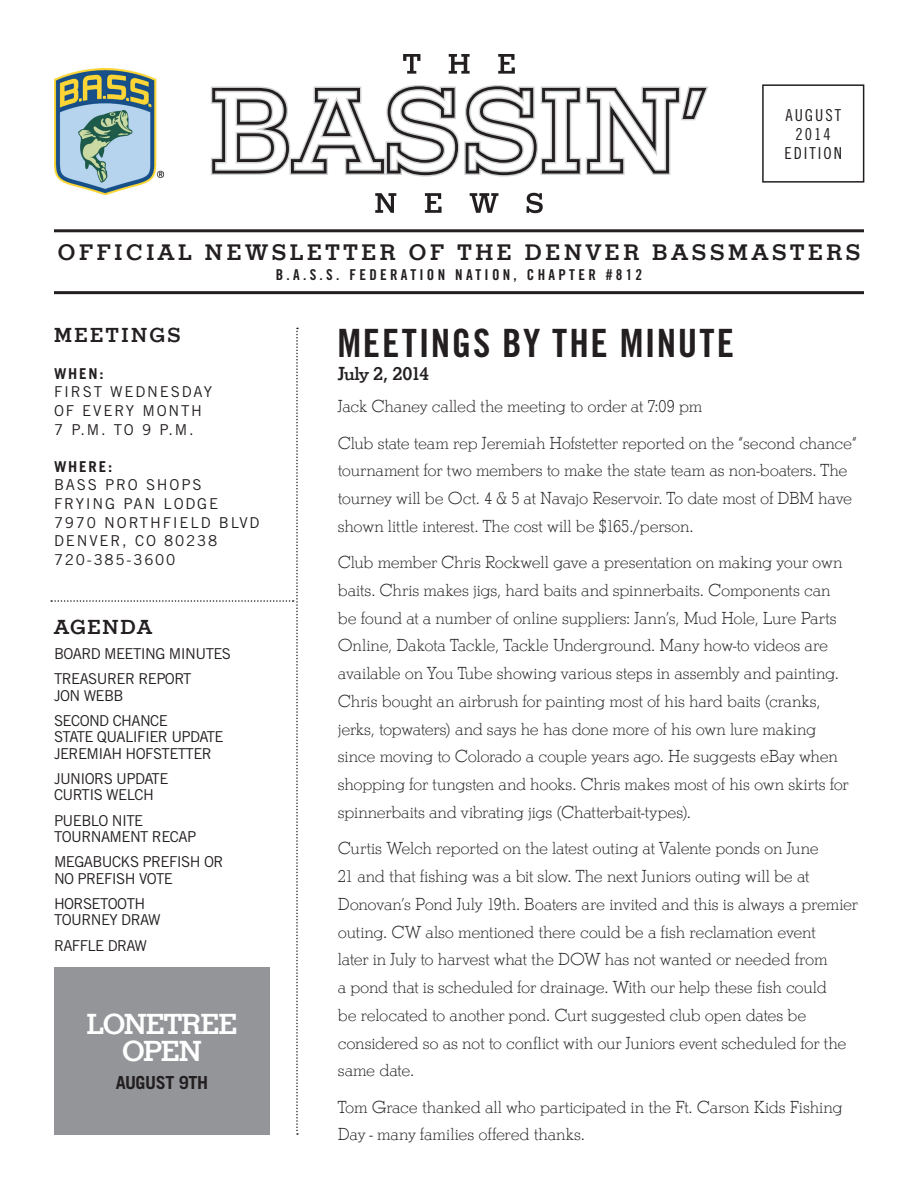
<style>
.page{position:relative;width:918px;height:1188px;background:#fff}
.page>*{position:absolute;margin:0;border:0;box-sizing:border-box;transform-origin:0 0}
.t1{font:39px "Trade Gothic Bold Cond Twenty";letter-spacing:.04em;color:#231f20}
.t2{font:700 30px/27.6px "Stymie Com";letter-spacing:-.04em;color:#fff;text-align:center}
.t3{font:700 23.25px "Stymie Com";letter-spacing:.16em;color:#231f20}
.t4{font:700 21px "Stymie Com";letter-spacing:.11em;color:#231f20}
.t5{font:700 19.5px "Stymie Com";letter-spacing:-.04em;color:#231f20}
.t6{font:300 18px/27.8px "Stymie Com";letter-spacing:-.015em;color:#231f20}
.t7{font:700 18px "Trade Gothic";letter-spacing:-.02em;color:#231f20}
.t8{font:16.5px "Trade Gothic Cond Eighteen";letter-spacing:.12em;color:#231f20}
.t9{font:15px/16.5px "Trade Gothic";letter-spacing:-.04em;color:#231f20}
.t10{font:15px "Trade Gothic";letter-spacing:.12em;color:#231f20}
.t11{font:15px "Trade Gothic Bold Cond Twenty";letter-spacing:.22em;color:#231f20}
.t12{font:700 15px "Trade Gothic";letter-spacing:.12em;color:#231f20}
</style>
<div class="page">
<div style="left:762px;top:84px;width:102px;height:99px;border:2px solid #231f20"></div>
<svg style="left:211px;top:85px;width:497px;height:92px"></svg>
<svg style="left:403px;top:54px;width:17px;height:20px"></svg>
<svg style="left:449px;top:54px;width:21px;height:20px"></svg>
<svg style="left:498px;top:54px;width:17px;height:20px"></svg>
<svg style="left:375px;top:193px;width:21px;height:20px"></svg>
<svg style="left:425px;top:193px;width:17px;height:20px"></svg>
<svg style="left:470px;top:193px;width:28px;height:20px"></svg>
<svg style="left:527px;top:193px;width:16px;height:20px"></svg>
<hr style="left:54px;top:229px;width:810px;height:3px;background:#231f20">
<hr style="left:54px;top:291px;width:810px;height:3px;background:#231f20">
<svg style="left:51px;top:328px;width:247px;height:807px"></svg>
<img style="left:54px;top:69px;width:110px;height:126px">
<div style="left:54px;top:968px;width:216px;height:167px;background:#939598"></div>
<p class="t8" style="left:785px;top:106px;width:57px">AUGUST</p>
<p class="t8" style="left:796px;top:124px;width:37px">2014</p>
<p class="t8" style="left:784px;top:143px;width:59px">EDITION</p>
<p class="t3" style="left:58px;top:239px;width:804px">OFFICIAL NEWSLETTER OF THE DENVER BASSMASTERS</p>
<p class="t11" style="left:276px;top:266px;width:368px">B.A.S.S. FEDERATION NATION, CHAPTER #812</p>
<p class="t4" style="left:54px;top:323px;width:128px">MEETINGS</p>
<p class="t12" style="left:54px;top:364px;width:51px">WHEN:</p>
<p class="t10" style="left:54px;top:383px;width:160px">FIRST WEDNESDAY</p>
<p class="t10" style="left:54px;top:402px;width:150px">OF EVERY MONTH</p>
<p class="t9" style="left:54px;top:421px;width:141px">7 P.M. TO 9 P.M.</p>
<p class="t12" style="left:54px;top:457px;width:60px">WHERE:</p>
<p class="t10" style="left:54px;top:476px;width:149px">BASS PRO SHOPS</p>
<p class="t10" style="left:54px;top:495px;width:166px">FRYING PAN LODGE</p>
<p class="t10" style="left:54px;top:513px;width:207px">7970 NORTHFIELD BLVD</p>
<p class="t10" style="left:54px;top:532px;width:165px">DENVER, CO 80238</p>
<p class="t10" style="left:54px;top:550px;width:123px">720-385-3600</p>
<p class="t4" style="left:54px;top:615px;width:100px">AGENDA</p>
<p class="t9" style="left:54px;top:645px;width:179px">BOARD MEETING MINUTES</p>
<p class="t9" style="left:54px;top:670px;width:139px">TREASURER REPORT<br>JON WEBB</p>
<p class="t9" style="left:54px;top:712px;width:171px">SECOND CHANCE<br>STATE QUALIFIER UPDATE<br>JEREMIAH HOFSTETTER</p>
<p class="t9" style="left:54px;top:770px;width:116px">JUNIORS UPDATE<br>CURTIS WELCH</p>
<p class="t9" style="left:54px;top:812px;width:144px">PUEBLO NITE<br>TOURNAMENT RECAP</p>
<p class="t9" style="left:54px;top:853px;width:171px">MEGABUCKS PREFISH OR<br>NO PREFISH VOTE</p>
<p class="t9" style="left:54px;top:895px;width:108px">HORSETOOTH<br>TOURNEY DRAW</p>
<p class="t9" style="left:54px;top:937px;width:95px">RAFFLE DRAW</p>
<p class="t2" style="left:87px;top:1010px;width:152px">LONETREE<br>OPEN</p>
<p class="t7" style="left:116px;top:1071px;width:94px">AUGUST 9TH</p>
<p class="t1" style="left:338px;top:320px;width:398px">MEETINGS BY THE MINUTE</p>
<p class="t5" style="left:338px;top:362px;width:93px">July 2, 2014</p>
<p class="t6" style="left:338px;top:393px;width:366px">Jack Chaney called the meeting to order at 7:09 pm</p>
<p class="t6" style="left:338px;top:429px;width:521px">Club state team rep Jeremiah Hofstetter reported on the “second chance“ tournament for two members to make the state team as non-boaters. The tourney will be Oct. 4 &amp; 5 at Navajo Reservoir. To date most of DBM have shown little interest. The cost will be $165./person.</p>
<p class="t6" style="left:338px;top:549px;width:512px">Club member Chris Rockwell gave a presentation on making your own baits. Chris makes jigs, hard baits and spinnerbaits. Components can be found at a number of online suppliers: Jann’s, Mud Hole, Lure Parts Online, Dakota Tackle, Tackle Underground. Many how-to videos are available on You Tube showing various steps in assembly and painting.<br>Chris bought an airbrush for painting most of his hard baits (cranks, jerks, topwaters) and says he has done more of his own lure making since moving to Colorado a couple years ago. He suggests eBay when shopping for tungsten and hooks. Chris makes most of his own skirts for spinnerbaits and vibrating jigs (Chatterbait-types).</p>
<p class="t6" style="left:338px;top:835px;width:522px">Curtis Welch reported on the latest outing at Valente ponds on June<br>21 and that fishing was a bit slow. The next Juniors outing will be at Donovan’s Pond July 19th. Boaters are invited and this is always a premier outing. CW also mentioned there could be a fish reclamation event<br>later in July to harvest what the DOW has not wanted or needed from<br>a pond that is scheduled for drainage. With our help these fish could<br>be relocated to another pond. Curt suggested club open dates be considered so as not to conflict with our Juniors event scheduled for the same date.</p>
<p class="t6" style="left:338px;top:1093px;width:506px">Tom Grace thanked all who participated in the Ft. Carson Kids Fishing<br>Day - many families offered thanks.</p>
</div>
